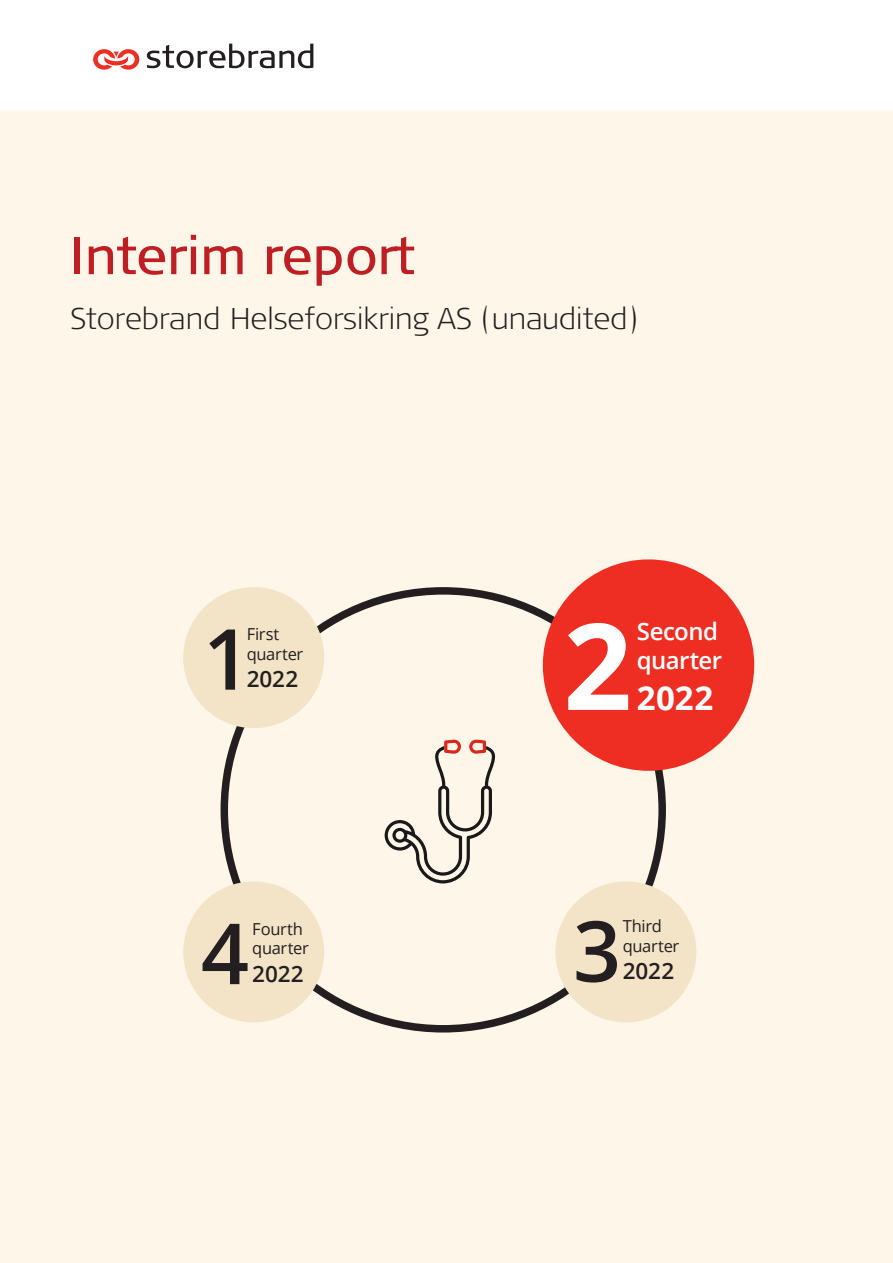
<style>
.page{position:relative;width:893px;height:1263px;background:#fff}
.page>*{position:absolute;margin:0;border:0;box-sizing:border-box;transform-origin:0 0}
.t1{font:700 120px "Open Sans";color:#fff}
.t2{font:600 84.3px "Open Sans";color:#231f20}
.Notenummer_-_sidesti{font:52.5px "Signa Normal";letter-spacing:-.01em;color:#be1f24}
.t3{font:700 33px "Open Sans";color:#fff}
.Hovedoverskrift{font:300 expanded 30px "Signa OT";color:#231f20}
.t4{font:600 24px "Open Sans";letter-spacing:-.025em;color:#fff}
.t5{font:600 22.5px "Open Sans";color:#231f20}
.t6{font:16.5px "Open Sans";letter-spacing:-.02em;color:#231f20}
</style>
<div class="page">
<div style="left:0;top:111px;width:893px;height:1152px;background:#fef6e8"></div>
<div style="left:555px;top:881px;width:141px;height:141px;background:#f4e4c7;border-radius:50%"></div>
<div style="left:183px;top:881px;width:141px;height:141px;background:#f4e4c7;border-radius:50%"></div>
<div style="left:183px;top:587px;width:141px;height:141px;background:#f4e4c7;border-radius:50%"></div>
<div style="left:543px;top:559px;width:211px;height:212px;background:#ee2e22;border-radius:50%"></div>
<svg style="left:385px;top:739px;width:110px;height:144px"></svg>
<svg style="left:93px;top:49px;width:47px;height:21px"></svg>
<svg style="left:147px;top:44px;width:166px;height:24px"></svg>
<p class="Notenummer_-_sidesti" style="left:70px;top:226px;width:347px">Interim report</p>
<p class="Hovedoverskrift" style="left:70px;top:301px;width:569px">Storebrand Helseforsikring AS (unaudited)</p>
<p class="t2" style="left:203px;top:601px;width:50px">1</p>
<p class="t6" style="left:247px;top:623px;width:34px">First</p>
<p class="t6" style="left:247px;top:643px;width:58px">quarter</p>
<p class="t5" style="left:247px;top:663px;width:53px">2022</p>
<p class="t6" style="left:252px;top:917px;width:52px">Fourth</p>
<p class="t6" style="left:252px;top:937px;width:58px">quarter</p>
<p class="t2" style="left:201px;top:896px;width:50px">4</p>
<p class="t5" style="left:252px;top:958px;width:53px">2022</p>
<p class="t1" style="left:563px;top:582px;width:70px">2</p>
<p class="t4" style="left:637px;top:615px;width:83px">Second</p>
<p class="t4" style="left:637px;top:643px;width:87px">quarter</p>
<p class="t3" style="left:637px;top:674px;width:78px">2022</p>
<p class="t6" style="left:623px;top:915px;width:41px">Third</p>
<p class="t6" style="left:623px;top:935px;width:58px">quarter</p>
<p class="t2" style="left:573px;top:893px;width:50px">3</p>
<p class="t5" style="left:623px;top:955px;width:53px">2022</p>
</div>
